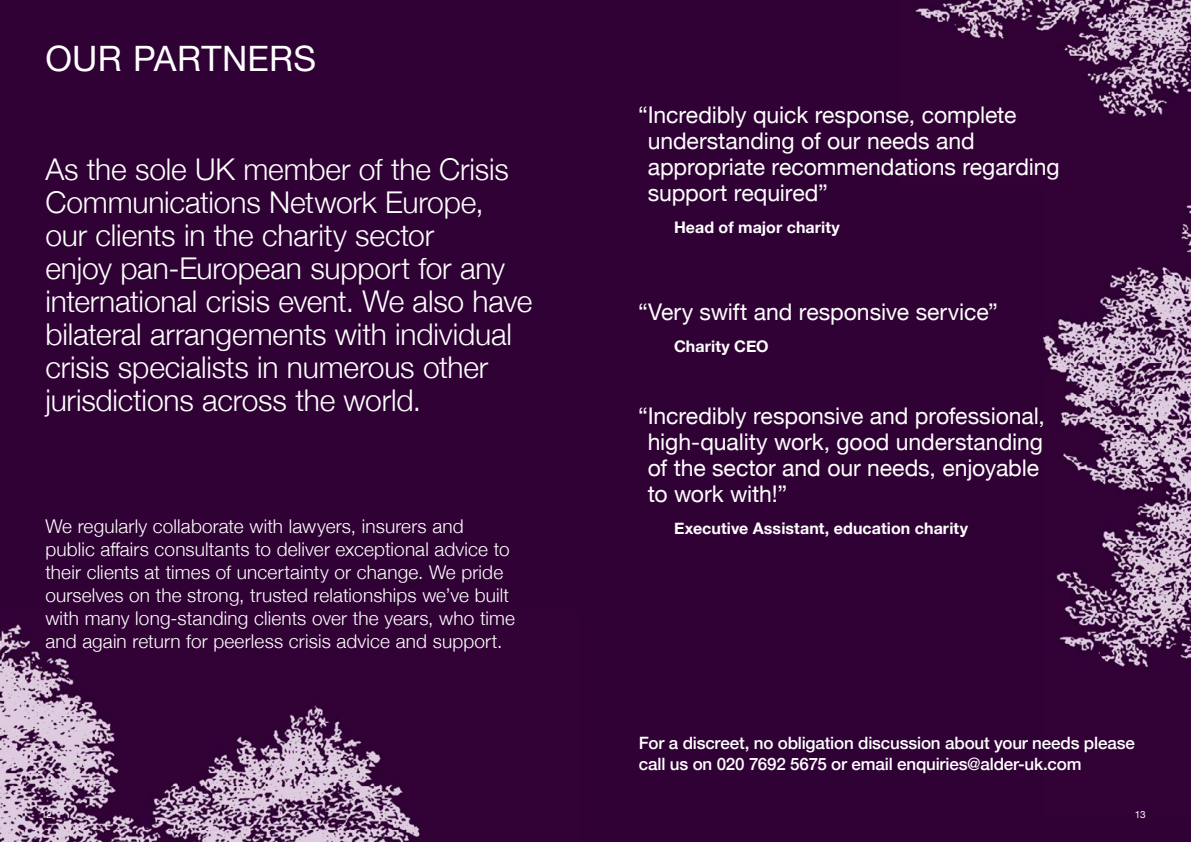
<style>
.page{position:relative;width:1191px;height:842px;background:#300135}
.page>*{position:absolute;margin:0;border:0;box-sizing:border-box;transform-origin:0 0}
.t1{font:35px "Helvetica Neue";letter-spacing:.01em;color:#fff}
.t2{font:300 30px/33px "Helvetica Neue";letter-spacing:-.005em;color:#fff}
.t3{font:23px/26px "Helvetica Neue";letter-spacing:-.005em;color:#fff}
.t4{font:300 19px/22.8px "Helvetica Neue";letter-spacing:.005em;color:#fff}
.t5{font:500 17px/21px "Helvetica Neue";letter-spacing:-.01em;color:#fff}
.t6{font:700 16px "Helvetica Neue";letter-spacing:.005em;color:#fff}
.t7{font:10px "Helvetica Neue";color:#fff}
</style>
<div class="page">
<img style="left:915px;top:0;width:276px;height:117px">
<img style="left:1043px;top:205px;width:148px;height:463px">
<img style="left:0;top:623px;width:420px;height:219px">
<h1 class="t1" style="left:45px;top:33px;width:272px">OUR PARTNERS</h1>
<p class="t2" style="left:45px;top:150px;width:488px">As the sole UK member of the Crisis Communications Network Europe, our clients in the charity sector<br>enjoy pan-European support for any international crisis event. We also have bilateral arrangements with individual crisis specialists in numerous other jurisdictions across the world.</p>
<p class="t4" style="left:45px;top:514px;width:471px">We regularly collaborate with lawyers, insurers and public affairs consultants to deliver exceptional advice to their clients at times of uncertainty or change. We pride ourselves on the strong, trusted relationships we’ve built with many long-standing clients over the years, who time and again return for peerless crisis advice and support.</p>
<p class="t3" style="left:647px;top:103px;width:413px;text-indent:-10px">“ Incredibly quick response, complete understanding of our needs and appropriate recommendations regarding support required”</p>
<p class="t6" style="left:674px;top:214px;width:167px">Head of major charity</p>
<p class="t3" style="left:638px;top:300px;width:361px">“Very swift and responsive service”</p>
<p class="t6" style="left:674px;top:333px;width:96px">Charity CEO</p>
<p class="t3" style="left:647px;top:404px;width:399px;text-indent:-10px">“ Incredibly responsive and professional, high-quality work, good understanding of the sector and our needs, enjoyable to work with!”</p>
<p class="t6" style="left:674px;top:515px;width:295px">Executive Assistant, education charity</p>
<p class="t5" style="left:639px;top:731px;width:497px">For a discreet, no obligation discussion about your needs please call us on 020 7692 5675 or email enquiries@alder-uk.com</p>
<p class="t7" style="left:41px;top:807px;width:12px">12</p>
<p class="t7" style="left:1134px;top:807px;width:12px">13</p>
</div>
